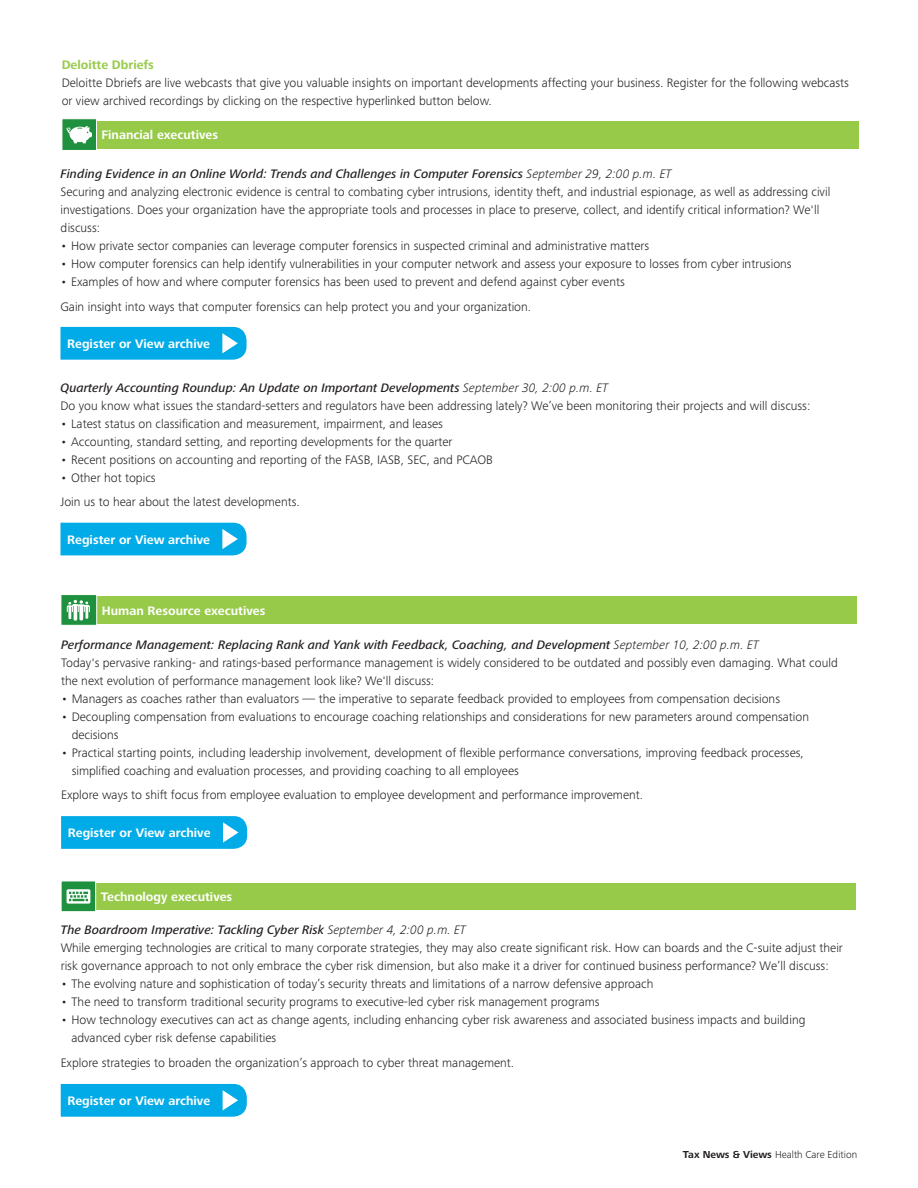
<style>
.page{position:relative;width:918px;height:1188px;background:#fff}
.page>*{position:absolute;margin:0;border:0;box-sizing:border-box;transform-origin:0 0}
.Body_styles_Body_cop{font:300 12.75px/18px "Frutiger Next Pro";color:#231f20}
.Body_styles_Body_cop-2{font:italic 500 12.75px "Frutiger Next Pro";color:#231f20}
.Subhead_styles_C_Sub{font:700 12.75px "Frutiger Next Pro";color:#fff}
.Subhead_styles_B_Sub{font:700 12.75px "Frutiger Next Pro";color:#97ca49}
.t1{font:300 10.5px "Frutiger Next Pro";color:#231f20}
.s1{font-weight:300}
.s2{font-weight:700}
</style>
<div class="page">
<div style="left:95px;top:121px;width:763px;height:28px;background:#97ca49"></div>
<div style="left:62px;top:118px;width:35px;height:33px;background:#1f913e;border:1px solid #fff"></div>
<svg style="left:66px;top:126px;width:26px;height:17px"></svg>
<svg style="left:60px;top:327px;width:187px;height:33px;background:#0dafe8"></svg>
<div style="left:60px;top:523px;width:187px;height:32px;background:#00abe7"></div>
<div style="left:95px;top:597px;width:762px;height:27px;background:#97ca49"></div>
<div style="left:61px;top:594px;width:36px;height:32px;background:#1f913e;border:1px solid #fff"></div>
<svg style="left:67px;top:600px;width:23px;height:21px"></svg>
<svg style="left:61px;top:816px;width:186px;height:33px;background:#0baee8"></svg>
<svg style="left:61px;top:1084px;width:186px;height:33px;background:#0caee8"></svg>
<div style="left:94px;top:883px;width:761px;height:27px;background:#97ca49"></div>
<div style="left:61px;top:881px;width:35px;height:31px;background:#1f913e;border:1px solid #fff"></div>
<svg style="left:67px;top:889px;width:23px;height:15px"></svg>
<p class="Subhead_styles_B_Sub" style="left:62px;top:57px;width:94px">Deloitte Dbriefs</p>
<p class="Body_styles_Body_cop" style="left:62px;top:73px;width:789px">Deloitte Dbriefs are live webcasts that give you valuable insights on important developments affecting your business. Register for the following webcasts or view archived recordings by clicking on the respective hyperlinked button below.</p>
<p class="Subhead_styles_C_Sub" style="left:102px;top:128px;width:118px">Financial executives</p>
<p class="Body_styles_Body_cop-2" style="left:60px;top:166px;width:612px">Finding Evidence in an Online World: Trends and Challenges in Computer Forensics <span class="s1">September 29, 2:00 p.m. ET</span></p>
<p class="Body_styles_Body_cop" style="left:60px;top:183px;width:771px">Securing and analyzing electronic evidence is central to combating cyber intrusions, identity theft, and industrial espionage, as well as addressing civil investigations. Does your organization have the appropriate tools and processes in place to preserve, collect, and identify critical information? We'll discuss:</p>
<p class="Body_styles_Body_cop" style="left:60px;top:237px;width:590px">• How private sector companies can leverage computer forensics in suspected criminal and administrative matters</p>
<p class="Body_styles_Body_cop" style="left:60px;top:255px;width:733px">• How computer forensics can help identify vulnerabilities in your computer network and assess your exposure to losses from cyber intrusions</p>
<p class="Body_styles_Body_cop" style="left:60px;top:273px;width:566px">• Examples of how and where computer forensics has been used to prevent and defend against cyber events</p>
<p class="Body_styles_Body_cop" style="left:60px;top:297px;width:472px">Gain insight into ways that computer forensics can help protect you and your organization.</p>
<p class="Subhead_styles_C_Sub" style="left:67px;top:336px;width:144px">Register or View archive</p>
<p class="Body_styles_Body_cop-2" style="left:60px;top:380px;width:549px">Quarterly Accounting Roundup: An Update on Important Developments <span class="s1">September 30, 2:00 p.m. ET</span></p>
<p class="Body_styles_Body_cop" style="left:60px;top:396px;width:751px">Do you know what issues the standard-setters and regulators have been addressing lately? We’ve been monitoring their projects and will discuss:</p>
<p class="Body_styles_Body_cop" style="left:60px;top:414px;width:384px">• Latest status on classification and measurement, impairment, and leases</p>
<p class="Body_styles_Body_cop" style="left:60px;top:432px;width:394px">• Accounting, standard setting, and reporting developments for the quarter</p>
<p class="Body_styles_Body_cop" style="left:60px;top:450px;width:434px">• Recent positions on accounting and reporting of the FASB, IASB, SEC, and PCAOB</p>
<p class="Body_styles_Body_cop" style="left:60px;top:468px;width:97px">• Other hot topics</p>
<p class="Body_styles_Body_cop" style="left:60px;top:493px;width:241px">Join us to hear about the latest developments.</p>
<p class="Subhead_styles_C_Sub" style="left:67px;top:532px;width:144px">Register or View archive</p>
<p class="Subhead_styles_C_Sub" style="left:102px;top:603px;width:165px">Human Resource executives</p>
<p class="Body_styles_Body_cop-2" style="left:61px;top:637px;width:699px">Performance Management: Replacing Rank and Yank with Feedback, Coaching, and Development <span class="s1">September 10, 2:00 p.m. ET</span></p>
<p class="Body_styles_Body_cop" style="left:61px;top:653px;width:778px">Today's pervasive ranking- and ratings-based performance management is widely considered to be outdated and possibly even damaging. What could the next evolution of performance management look like? We'll discuss:</p>
<p class="Body_styles_Body_cop" style="left:61px;top:689px;width:721px">• Managers as coaches rather than evaluators — the imperative to separate feedback provided to employees from compensation decisions</p>
<p class="Body_styles_Body_cop" style="left:72px;top:707px;width:739px;text-indent:-11px">• Decoupling compensation from evaluations to encourage coaching relationships and considerations for new parameters around compensation decisions</p>
<p class="Body_styles_Body_cop" style="left:72px;top:743px;width:734px;text-indent:-11px">• Practical starting points, including leadership involvement, development of flexible performance conversations, improving feedback processes, simplified coaching and evaluation processes, and providing coaching to all employees</p>
<p class="Body_styles_Body_cop" style="left:61px;top:786px;width:584px">Explore ways to shift focus from employee evaluation to employee development and performance improvement.</p>
<p class="Subhead_styles_C_Sub" style="left:68px;top:826px;width:144px">Register or View archive</p>
<p class="Subhead_styles_C_Sub" style="left:101px;top:890px;width:133px">Technology executives</p>
<p class="Body_styles_Body_cop-2" style="left:61px;top:923px;width:407px">The Boardroom Imperative: Tackling Cyber Risk <span class="s1">September 4, 2:00 p.m. ET</span></p>
<p class="Body_styles_Body_cop" style="left:61px;top:939px;width:784px">While emerging technologies are critical to many corporate strategies, they may also create significant risk. How can boards and the C-suite adjust their risk governance approach to not only embrace the cyber risk dimension, but also make it a driver for continued business performance? We’ll discuss:</p>
<p class="Body_styles_Body_cop" style="left:61px;top:975px;width:594px">• The evolving nature and sophistication of today’s security threats and limitations of a narrow defensive approach</p>
<p class="Body_styles_Body_cop" style="left:61px;top:993px;width:540px">• The need to transform traditional security programs to executive-led cyber risk management programs</p>
<p class="Body_styles_Body_cop" style="left:71px;top:1011px;width:736px;text-indent:-11px">• How technology executives can act as change agents, including enhancing cyber risk awareness and associated business impacts and building advanced cyber risk defense capabilities</p>
<p class="Body_styles_Body_cop" style="left:61px;top:1054px;width:455px">Explore strategies to broaden the organization’s approach to cyber threat management.</p>
<p class="Subhead_styles_C_Sub" style="left:67px;top:1093px;width:144px">Register or View archive</p>
<p class="t1" style="left:683px;top:1148px;width:176px"><span class="s2">Tax News &amp; Views</span> Health Care Edition</p>
</div>
